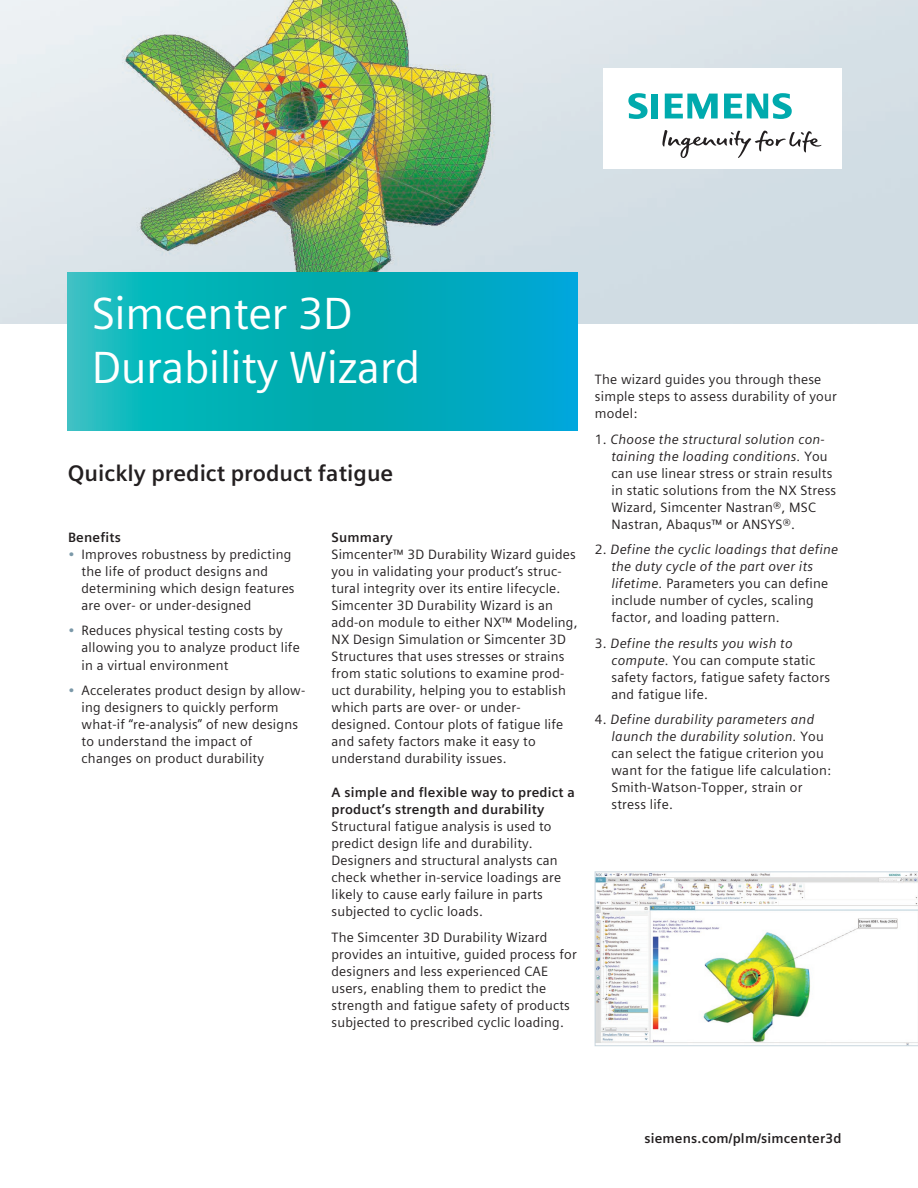
<style>
.page{position:relative;width:918px;height:1188px;background:#fff}
.page>*{position:absolute;margin:0;border:0;box-sizing:border-box;transform-origin:0 0}
.t1{font:45px/54px "Siemens Sans Global";letter-spacing:-.01em;color:#fff}
.t2{font:700 22.5px "Siemens Sans Global";color:#231f20}
.t3{font:13.5px/17px "Siemens Sans Global";letter-spacing:.015em;color:#231f20}
.t4{font:700 13.5px/17px "Siemens Sans Global";letter-spacing:.015em;color:#231f20}
.s1{color:#7b99a9}
.s2{font-style:italic}
</style>
<div class="page">
<img style="left:0;top:0;width:918px;height:323px">
<div style="left:603px;top:68px;width:238px;height:101px;background:#fff"></div>
<svg style="left:662px;top:130px;width:159px;height:28px"></svg>
<svg style="left:628px;top:93px;width:30px;height:26px"></svg>
<svg style="left:665px;top:94px;width:53px;height:25px"></svg>
<svg style="left:724px;top:93px;width:68px;height:26px"></svg>
<svg style="left:68px;top:272px;width:510px;height:159px;background:#05aebb"></svg>
<svg style="left:595px;top:872px;width:323px;height:174px"></svg>
<h1 class="t1" style="left:92px;top:287px;width:330px">Simcenter 3D<br>Durability Wizard</h1>
<h2 class="t2" style="left:68px;top:456px;width:327px">Quickly predict product fatigue</h2>
<p class="t4" style="left:68px;top:529px;width:54px">Benefits</p>
<p class="t3" style="left:82px;top:546px;width:215px;text-indent:-14px"><span class="s1">•</span> Improves robustness by predicting the life of product designs and determining which design features are over- or under-designed</p>
<p class="t3" style="left:82px;top:622px;width:220px;text-indent:-14px"><span class="s1">•</span> Reduces physical testing costs by allowing you to analyze product life in a virtual environment</p>
<p class="t3" style="left:82px;top:682px;width:225px;text-indent:-14px"><span class="s1">•</span> Accelerates product design by allow&shy;ing designers to quickly perform what-if “re-analysis” of new designs to understand the impact of changes on product durability</p>
<p class="t4" style="left:332px;top:529px;width:63px">Summary</p>
<p class="t3" style="left:332px;top:546px;width:248px">Simcenter™ 3D Durability Wizard guides you in validating your product’s struc&shy;tural integrity over its entire lifecycle.<br>Simcenter 3D Durability Wizard is an add-on module to either NX™ Modeling, NX Design Simulation or Simcenter 3D Structures that uses stresses or strains from static solutions to examine prod&shy;uct durability, helping you to establish which parts are over- or under&shy;designed. Contour plots of fatigue life and safety factors make it easy to understand durability issues.</p>
<p class="t4" style="left:332px;top:784px;width:245px">A simple and flexible way to predict a product’s strength and durability</p>
<p class="t3" style="left:332px;top:818px;width:231px">Structural fatigue analysis is used to predict design life and durability.<br>Designers and structural analysts can check whether in-service loadings are likely to cause early failure in parts subjected to cyclic loads.</p>
<p class="t3" style="left:332px;top:929px;width:247px">The Simcenter 3D Durability Wizard provides an intuitive, guided process for designers and less experienced CAE users, enabling them to predict the strength and fatigue safety of products subjected to prescribed cyclic loading.</p>
<p class="t3" style="left:595px;top:371px;width:243px">The wizard guides you through these simple steps to assess durability of your model:</p>
<p class="t3" style="left:611px;top:431px;width:226px;text-indent:-16px">1. <span class="s2">Choose the structural solution con&shy;taining the loading conditions.</span> You can use linear stress or strain results in static solutions from the NX Stress Wizard, Simcenter Nastran®, MSC Nastran, Abaqus™ or ANSYS®.</p>
<p class="t3" style="left:611px;top:541px;width:228px;text-indent:-16px">2. <span class="s2">Define the cyclic loadings that define the duty cycle of the part over its lifetime.</span> Parameters you can define include number of cycles, scaling factor, and loading pattern.</p>
<p class="t3" style="left:611px;top:635px;width:220px;text-indent:-16px">3. <span class="s2">Define the results you wish to compute.</span> You can compute static safety factors, fatigue safety factors and fatigue life.</p>
<p class="t3" style="left:611px;top:711px;width:221px;text-indent:-16px">4. <span class="s2">Define durability parameters and launch the durability solution.</span> You can select the fatigue criterion you want for the fatigue life calculation:<br>Smith-Watson-Topper, strain or stress life.</p>
<p class="t4" style="left:644px;top:1130px;width:199px">siemens.com/plm/simcenter3d</p>
</div>
